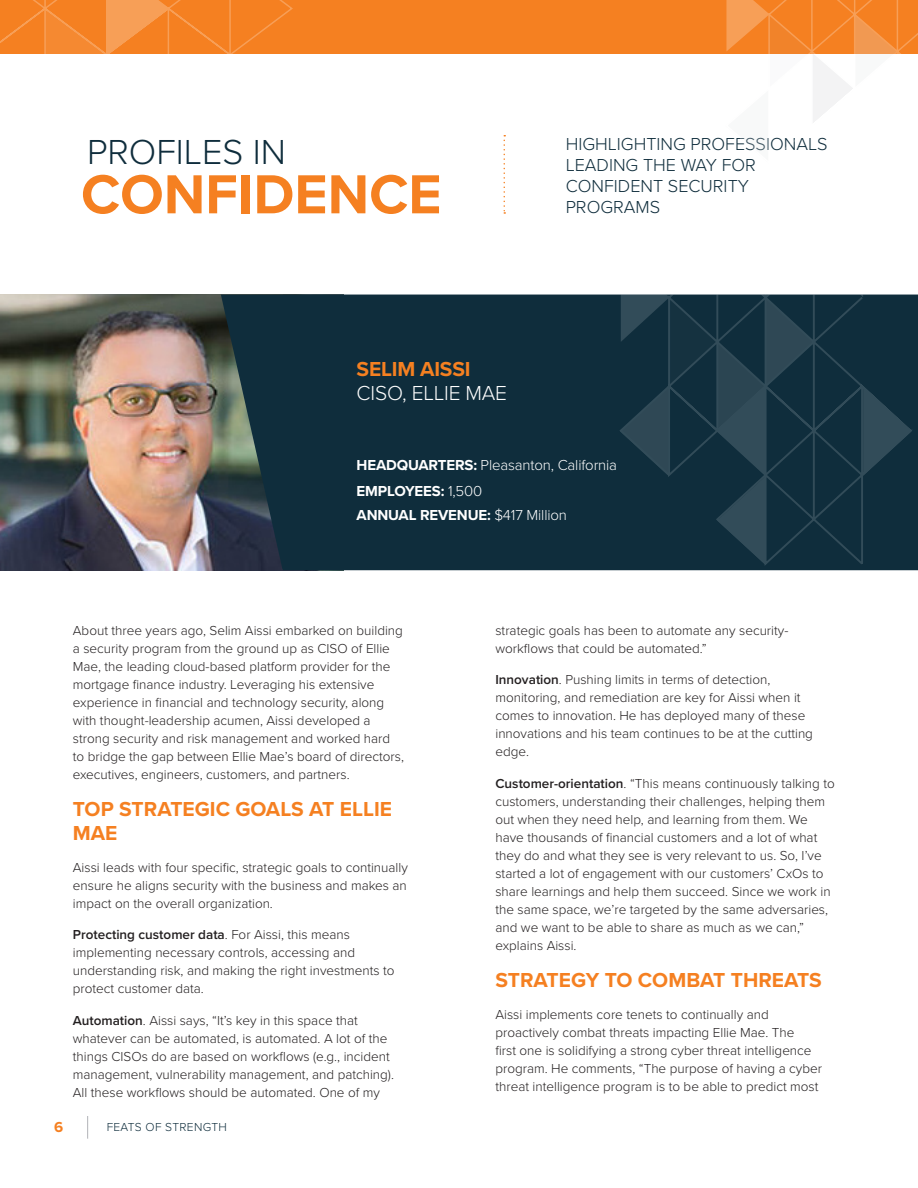
<style>
.page{position:relative;width:918px;height:1188px;background:#fff}
.page>*{position:absolute;margin:0;border:0;box-sizing:border-box;transform-origin:0 0}
.Confidence{font:700 57px "Proxima Nova";color:#f58021}
.Profiles_In{font:300 36px "Proxima Nova";color:#0f2d3c}
.Body_Text{font:700 21px/24px "Proxima Nova";color:#f58021}
.Job_Titles{font:300 21px "Proxima Nova";letter-spacing:-.01em;color:#fff}
.Name{font:700 21px "Proxima Nova";letter-spacing:-.01em;color:#f58021}
.t1{font:300 18px/21px "Proxima Nova";color:#0f2d3c}
.Body_Text-2{font:700 15px "Proxima Nova";letter-spacing:-.01em;color:#fff}
.Body_Text-3{font:300 15px "Proxima Nova";letter-spacing:-.01em;color:#fff}
.t2{font:700 15px "Proxima Nova";color:#f58021}
.Body_Text-4{font:300 13.5px/18px "Proxima Nova";color:#231f20}
.t3{font:300 12px "Proxima Nova";letter-spacing:.025em;color:#0f2d3c}
.s1{font-weight:700}
.s2{font-weight:300}
.s3{font-weight:600}
</style>
<div class="page">
<svg style="left:87px;top:1116px;width:1px;height:23px"></svg>
<img style="left:0;top:295px;width:221px;height:275px">
<div style="left:0;top:0;width:918px;height:54px;background:#f58021"></div>
<svg style="left:0;top:0;width:293px;height:54px"></svg>
<svg style="left:504px;top:135px;width:1px;height:79px"></svg>
<svg style="left:726px;top:0;width:192px;height:123px"></svg>
<svg style="left:221px;top:295px;width:697px;height:275px;background:#132f3d"></svg>
<svg style="left:618px;top:295px;width:295px;height:272px;background:#163342"></svg>
<p class="Profiles_In" style="left:87px;top:130px;width:200px">PROFILES IN</p>
<p class="Confidence" style="left:81px;top:160px;width:362px">CONFIDENCE</p>
<p class="Name" style="left:357px;top:356px;width:115px">SELIM AISSI</p>
<p class="Job_Titles" style="left:357px;top:380px;width:152px">CISO, ELLIE MAE</p>
<p class="t1" style="left:566px;top:134px;width:263px">HIGHLIGHTING PROFESSIONALS<br>LEADING THE WAY FOR<br>CONFIDENT SECURITY<br>PROGRAMS</p>
<p class="Body_Text-3" style="left:357px;top:456px;width:262px"><span class="s1">HEADQUARTERS:</span> Pleasanton, California</p>
<p class="Body_Text-2" style="left:357px;top:482px;width:127px">EMPLOYEES: <span class="s2">1,500</span></p>
<p class="Body_Text-2" style="left:357px;top:506px;width:212px">ANNUAL REVENUE: <span class="s2">$417 Million</span></p>
<p class="Body_Text-4" style="left:73px;top:622px;width:333px">About three years ago, Selim Aissi embarked on building a security program from the ground up as CISO of Ellie Mae, the leading cloud-based platform provider for the mortgage finance industry. Leveraging his extensive experience in financial and technology security, along with thought-leadership acumen, Aissi developed a strong security and risk management and worked hard to bridge the gap between Ellie Mae’s board of directors, executives, engineers, customers, and partners.</p>
<p class="Body_Text" style="left:73px;top:798px;width:321px">TOP STRATEGIC GOALS AT ELLIE<br>MAE</p>
<p class="Body_Text-4" style="left:73px;top:859px;width:336px;text-align:justify">Aissi leads with four specific, strategic goals to continually ensure he aligns security with the business and makes an impact on the overall organization.</p>
<p class="Body_Text-4" style="left:73px;top:926px;width:323px"><span class="s3">Protecting customer data</span>. For Aissi, this means implementing necessary controls, accessing and understanding risk, and making the right investments to protect customer data.</p>
<p class="Body_Text-4" style="left:73px;top:1012px;width:323px"><span class="s3">Automation</span>. Aissi says, “It’s key in this space that whatever can be automated, is automated. A lot of the things CISOs do are based on workflows (e.g., incident management, vulnerability management, and patching).<br>All these workflows should be automated. One of my</p>
<p class="t2" style="left:54px;top:1118px;width:11px">6</p>
<p class="t3" style="left:107px;top:1120px;width:122px">FEATS OF STRENGTH</p>
<p class="Body_Text-4" style="left:495px;top:622px;width:294px">strategic goals has been to automate any security&shy;workflows that could be automated.”</p>
<p class="Body_Text-4" style="left:495px;top:671px;width:319px"><span class="s3">Innovation</span>. Pushing limits in terms of detection, monitoring, and remediation are key for Aissi when it comes to innovation. He has deployed many of these innovations and his team continues to be at the cutting edge.</p>
<p class="Body_Text-4" style="left:495px;top:775px;width:341px"><span class="s3">Customer-orientation</span>. “This means continuously talking to customers, understanding their challenges, helping them out when they need help, and learning from them. We have thousands of financial customers and a lot of what they do and what they see is very relevant to us. So, I’ve started a lot of engagement with our customers’ CxOs to share learnings and help them succeed. Since we work in the same space, we’re targeted by the same adversaries, and we want to be able to share as much as we can,” explains Aissi.</p>
<p class="Body_Text" style="left:495px;top:969px;width:328px">STRATEGY TO COMBAT THREATS</p>
<p class="Body_Text-4" style="left:495px;top:1006px;width:328px">Aissi implements core tenets to continually and proactively combat threats impacting Ellie Mae. The<br>first one is solidifying a strong cyber threat intelligence program. He comments, “The purpose of having a cyber threat intelligence program is to be able to predict most</p>
</div>
